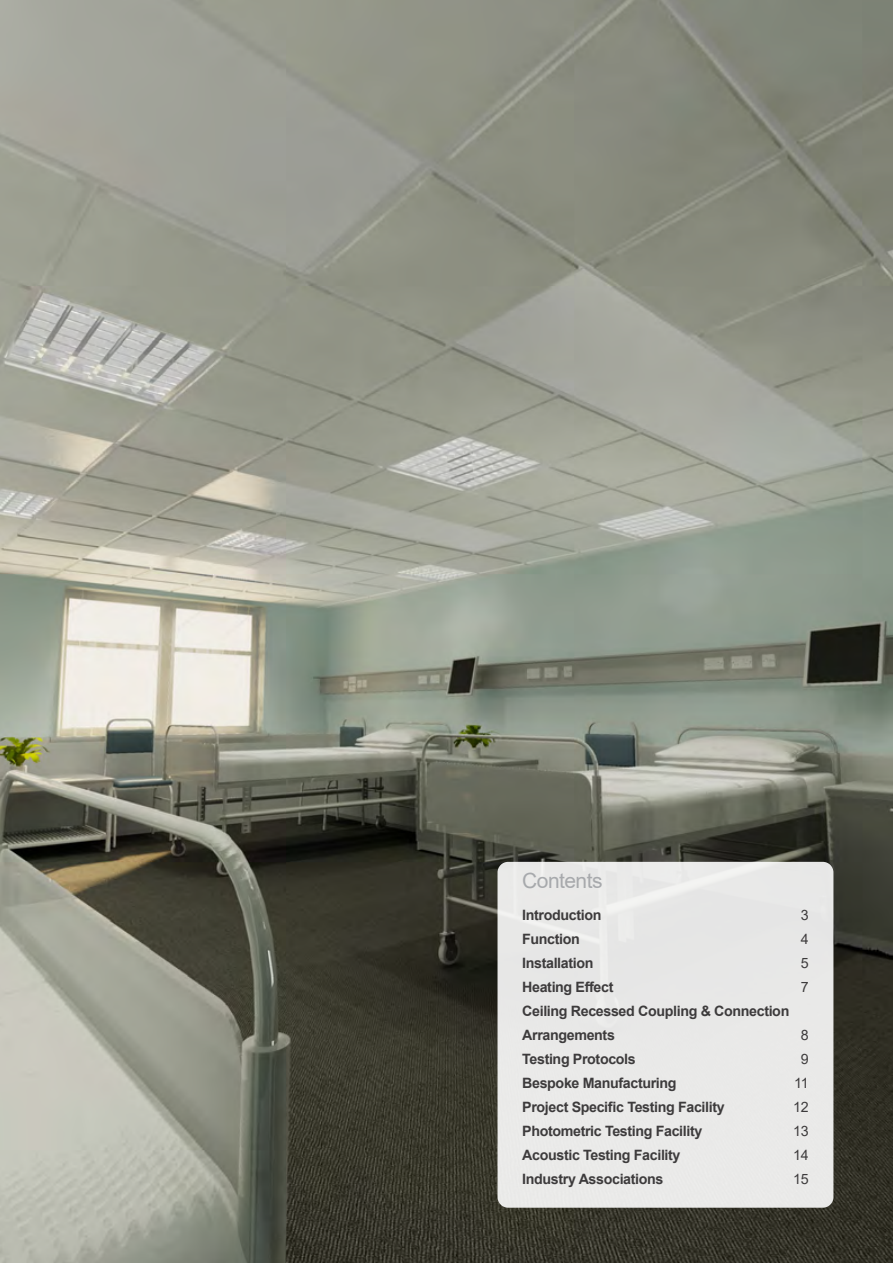
<style>
.page{position:relative;width:893px;height:1263px;background:#fff}
.page>*{position:absolute;margin:0;border:0;box-sizing:border-box;transform-origin:0 0}
.t1{font:21px "Arial";letter-spacing:-.025em;color:#a7a9ac}
.t2{font:700 14.25px/24px "Arial";letter-spacing:-.025em;color:#3d3b3c}
.t3{font:14.25px "Arial";letter-spacing:-.025em;color:#3d3b3c}
</style>
<div class="page">
<img style="left:0;top:0;width:893px;height:1263px">
<div style="left:497px;top:862px;width:336px;height:346px;background:#e9e9e8;border-radius:11px"></div>
<h1 class="t1" style="left:522px;top:866px;width:82px">Contents</h1>
<p class="t2" style="left:522px;top:903px;width:81px">Introduction</p>
<p class="t3" style="left:801px;top:905px;width:9px">3</p>
<p class="t2" style="left:522px;top:927px;width:59px">Function</p>
<p class="t3" style="left:801px;top:929px;width:9px">4</p>
<p class="t2" style="left:522px;top:951px;width:73px">Installation</p>
<p class="t3" style="left:801px;top:953px;width:9px">5</p>
<p class="t2" style="left:522px;top:975px;width:93px">Heating Effect</p>
<p class="t3" style="left:801px;top:977px;width:9px">7</p>
<p class="t2" style="left:522px;top:999px;width:269px">Ceiling Recessed Coupling &amp; Connection<br>Arrangements</p>
<p class="t3" style="left:801px;top:1025px;width:9px">8</p>
<p class="t2" style="left:522px;top:1047px;width:115px">Testing Protocols</p>
<p class="t3" style="left:801px;top:1049px;width:9px">9</p>
<p class="t2" style="left:522px;top:1071px;width:156px">Bespoke Manufacturing</p>
<p class="t3" style="left:794px;top:1073px;width:16px">11</p>
<p class="t2" style="left:522px;top:1095px;width:204px">Project Specific Testing Facility</p>
<p class="t3" style="left:793px;top:1097px;width:17px">12</p>
<p class="t2" style="left:522px;top:1119px;width:182px">Photometric Testing Facility</p>
<p class="t3" style="left:793px;top:1121px;width:17px">13</p>
<p class="t2" style="left:522px;top:1143px;width:160px">Acoustic Testing Facility</p>
<p class="t3" style="left:793px;top:1145px;width:17px">14</p>
<p class="t2" style="left:522px;top:1167px;width:143px">Industry Associations</p>
<p class="t3" style="left:793px;top:1169px;width:17px">15</p>
</div>
